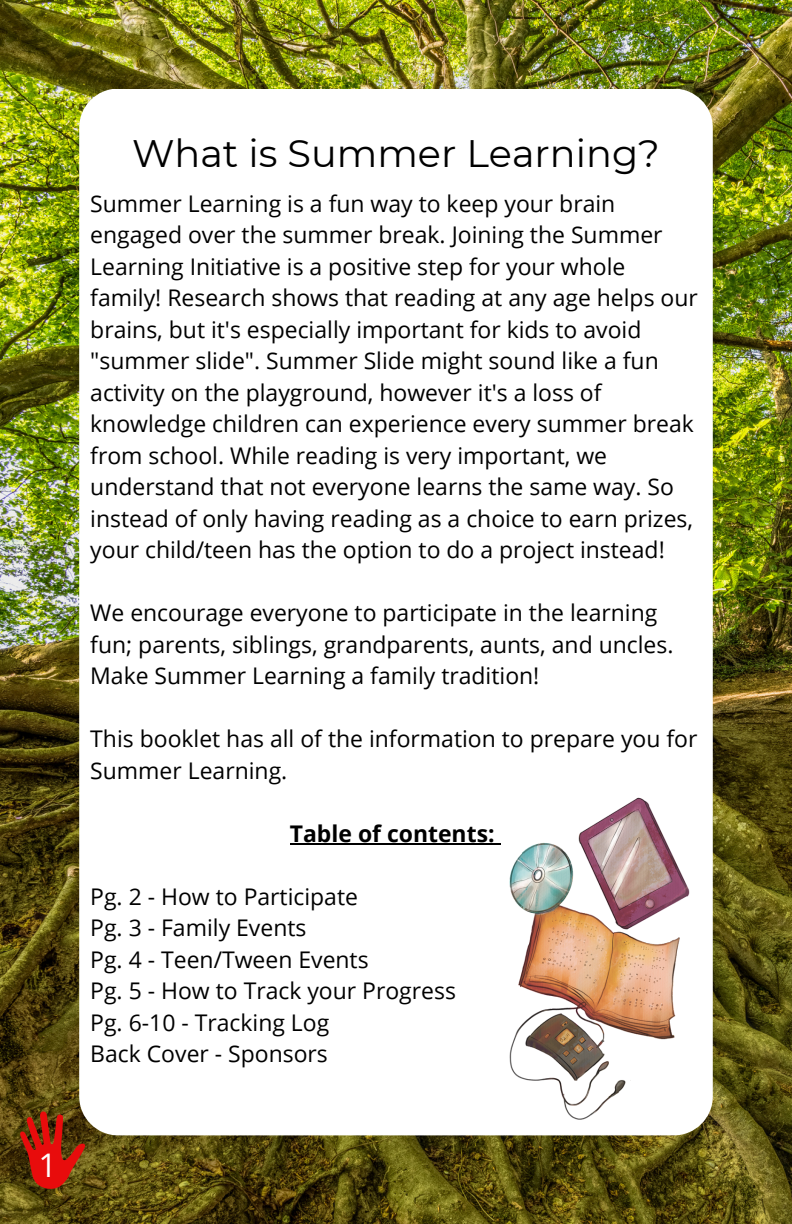
<style>
.page{position:relative;width:792px;height:1224px;background:#fff}
.page>*{position:absolute;margin:0;border:0;box-sizing:border-box;transform-origin:0 0}
.t1{font:38.2px "Montserrat";color:#000}
.t2{font:32.6px "Open Sans";color:#fff}
.t3{font:23px/31.6px "Open Sans";color:#000}
.t4{font:700 23px "Open Sans";color:#000}
</style>
<div class="page">
<img style="left:0;top:0;width:792px;height:1224px">
<div style="left:79px;top:89px;width:634px;height:1046px;background:#fff;border-radius:39px"></div>
<hr style="left:290px;top:843px;width:205px;height:2px;background:#000">
<img style="left:495px;top:792px;width:218px;height:342px">
<svg style="left:20px;top:1111px;width:65px;height:78px;background:#95260c"></svg>
<p class="t2" style="left:39px;top:1143px;width:20px">1</p>
<p class="t1" style="left:132px;top:130px;width:529px">What is Summer Learning?</p>
<p class="t3" style="left:90px;top:187px;width:609px">Summer Learning is a fun way to keep your brain engaged over the summer break. Joining the Summer Learning Initiative is a positive step for your whole family! Research shows that reading at any age helps our brains, but it's especially important for kids to avoid "summer slide". Summer Slide might sound like a fun activity on the playground, however it's a loss of knowledge children can experience every summer break from school. While reading is very important, we understand that not everyone learns the same way. So instead of only having reading as a choice to earn prizes, your child/teen has the option to do a project instead!</p>
<p class="t3" style="left:90px;top:596px;width:585px">We encourage everyone to participate in the learning fun; parents, siblings, grandparents, aunts, and uncles.<br>Make Summer Learning a family tradition!</p>
<p class="t3" style="left:90px;top:722px;width:609px">This booklet has all of the information to prepare you for<br>Summer Learning.</p>
<p class="t4" style="left:290px;top:817px;width:206px">Table of contents:</p>
<p class="t3" style="left:90px;top:880px;width:269px">Pg. 2 - How to Participate</p>
<p class="t3" style="left:90px;top:911px;width:218px">Pg. 3 - Family Events</p>
<p class="t3" style="left:90px;top:943px;width:280px">Pg. 4 - Teen/Tween Events</p>
<p class="t3" style="left:90px;top:974px;width:367px">Pg. 5 - How to Track your Progress</p>
<p class="t3" style="left:90px;top:1006px;width:241px">Pg. 6-10 - Tracking Log</p>
<p class="t3" style="left:90px;top:1037px;width:239px">Back Cover - Sponsors</p>
</div>
